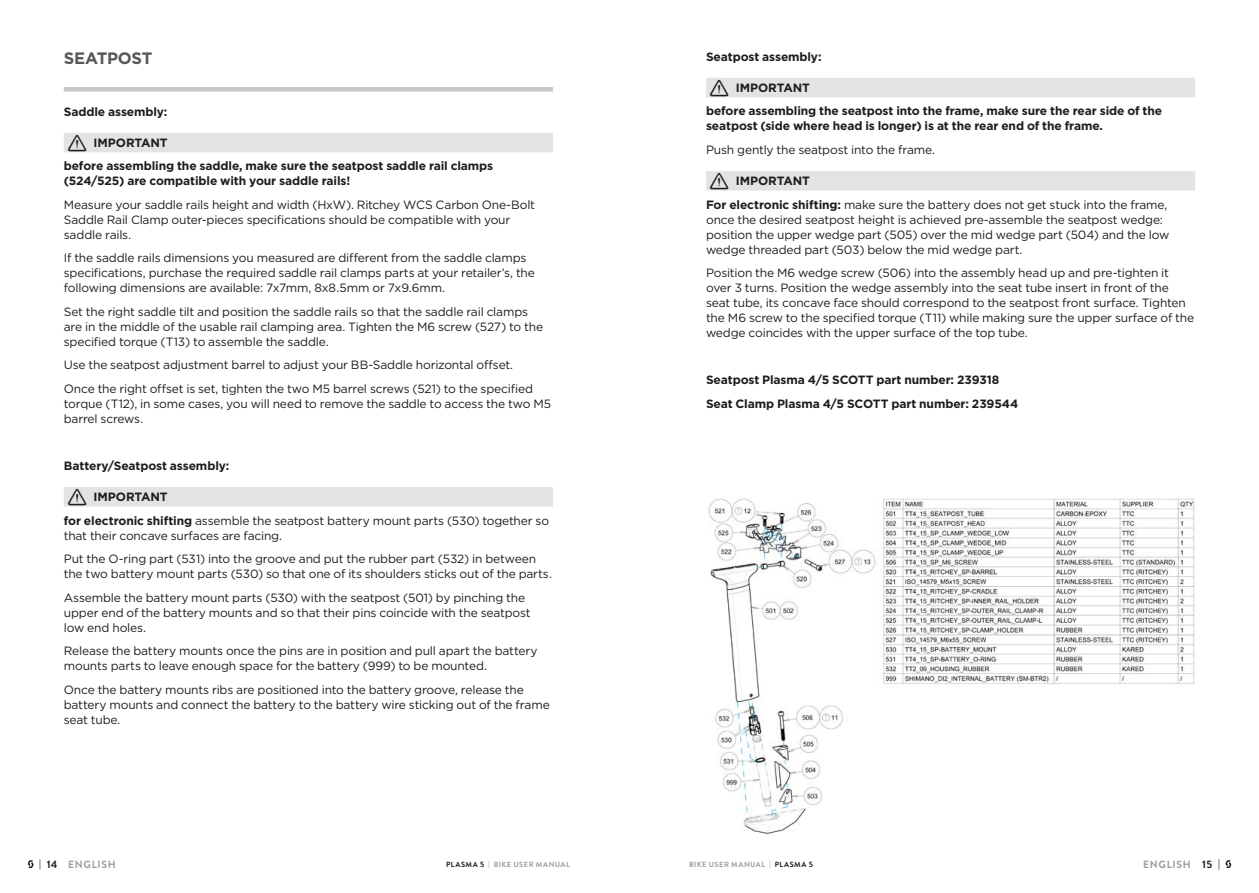
<style>
.page{position:relative;width:1259px;height:893px;background:#fff}
.page>*{position:absolute;margin:0;border:0;box-sizing:border-box;transform-origin:0 0}
.t1{font:700 16.5px "Gotham";letter-spacing:-.015em;color:#575756}
.t2{font:12px/15px "Gotham";letter-spacing:-.015em;color:#1d1d1b}
.t3{font:700 12px/23.2px "Gotham";letter-spacing:-.01em;color:#1d1d1b}
.t4{font:700 10.5px "Brandon Text";letter-spacing:.065em;color:#9d9d9c}
.t5{font:700 10.5px "Brandon Text";color:#1d1d1b}
.t6{font:700 7.5px "Brandon Text";letter-spacing:.065em;color:#9d9d9c}
.s1{font-family:"Warning";font-weight:400;font-size:30px}
.s2{font-family:"Warning";font-size:30px}
.s3{font-weight:700}
.s4{color:#1d1d1b}
</style>
<div class="page">
<img style="left:708px;top:498px;width:487px;height:337px">
<div style="left:64px;top:133px;width:489px;height:19px;background:#e3e3e3"></div>
<div style="left:64px;top:487px;width:489px;height:20px;background:#e3e3e3"></div>
<div style="left:64px;top:87px;width:489px;height:5px;background:#c6c6c6"></div>
<div style="left:706px;top:78px;width:489px;height:19px;background:#e3e3e3"></div>
<div style="left:706px;top:171px;width:489px;height:20px;background:#e3e3e3"></div>
<svg style="left:1225px;top:860px;width:6px;height:8px"></svg>
<svg style="left:28px;top:860px;width:6px;height:8px"></svg>
<h1 class="t1" style="left:64px;top:47px;width:90px">SEATPOST</h1>
<p class="t3" style="left:64px;top:100px;width:105px">Saddle assembly:</p>
<p class="t3" style="left:64px;top:131px;width:431px;text-indent:4px"><span class="s1">•</span> IMPORTANT<br>before assembling the saddle, make sure the seatpost saddle rail clamps</p>
<p class="t3" style="left:64px;top:169px;width:288px">(524/525) are compatible with your saddle rails!</p>
<p class="t2" style="left:64px;top:197px;width:473px">Measure your saddle rails height and width (HxW). Ritchey WCS Carbon One-Bolt<br>Saddle Rail Clamp outer-pieces specifications should be compatible with your saddle rails.</p>
<p class="t2" style="left:64px;top:250px;width:473px">If the saddle rails dimensions you measured are different from the saddle clamps specifications, purchase the required saddle rail clamps parts at your retailer’s, the following dimensions are available: 7x7mm, 8x8.5mm or 7x9.6mm.</p>
<p class="t2" style="left:64px;top:304px;width:481px">Set the right saddle tilt and position the saddle rails so that the saddle rail clamps are in the middle of the usable rail clamping area. Tighten the M6 screw (527) to the specified torque (T13) to assemble the saddle.</p>
<p class="t2" style="left:64px;top:353px;width:471px;line-height:23.5px">Use the seatpost adjustment barrel to adjust your BB-Saddle horizontal offset.<br>Once the right offset is set, tighten the two M5 barrel screws (521) to the specified</p>
<p class="t2" style="left:64px;top:396px;width:489px">torque (T12), in some cases, you will need to remove the saddle to access the two M5 barrel screws.</p>
<p class="t3" style="left:64px;top:454px;width:167px">Battery/Seatpost assembly:</p>
<p class="t2" style="left:64px;top:485px;width:487px;line-height:23.2px;text-indent:4px"><span class="s2">•</span> <span class="s3">IMPORTANT<br>for electronic shifting</span> assemble the seatpost battery mount parts (530) together so</p>
<p class="t2" style="left:64px;top:523px;width:474px;line-height:23.5px">that their concave surfaces are facing.<br>Put the O-ring part (531) into the groove and put the rubber part (532) in between</p>
<p class="t2" style="left:64px;top:562px;width:489px;line-height:23.5px">the two battery mount parts (530) so that one of its shoulders sticks out of the parts.<br>Assemble the battery mount parts (530) with the seatpost (501) by pinching the</p>
<p class="t2" style="left:64px;top:605px;width:468px">upper end of the battery mounts and so that their pins coincide with the seatpost low end holes.</p>
<p class="t2" style="left:64px;top:643px;width:475px">Release the battery mounts once the pins are in position and pull apart the battery mounts parts to leave enough space for the battery (999) to be mounted.</p>
<p class="t2" style="left:64px;top:682px;width:487px">Once the battery mounts ribs are positioned into the battery groove, release the battery mounts and connect the battery to the battery wire sticking out of the frame seat tube.</p>
<p class="t3" style="left:706px;top:45px;width:117px">Seatpost assembly:</p>
<p class="t3" style="left:706px;top:76px;width:458px;text-indent:4px"><span class="s1">•</span> IMPORTANT<br>before assembling the seatpost into the frame, make sure the rear side of the</p>
<p class="t3" style="left:706px;top:114px;width:398px">seatpost (side where head is longer) is at the rear end of the frame.</p>
<p class="t2" style="left:706px;top:142px;width:231px">Push gently the seatpost into the frame.</p>
<p class="t2" style="left:706px;top:169px;width:463px;line-height:23.2px;text-indent:4px"><span class="s2">•</span> <span class="s3">IMPORTANT<br>For electronic shifting:</span> make sure the battery does not get stuck into the frame,</p>
<p class="t2" style="left:706px;top:212px;width:465px">once the desired seatpost height is achieved pre-assemble the seatpost wedge: position the upper wedge part (505) over the mid wedge part (504) and the low wedge threaded part (503) below the mid wedge part.</p>
<p class="t2" style="left:706px;top:265px;width:490px">Position the M6 wedge screw (506) into the assembly head up and pre-tighten it over 3 turns. Position the wedge assembly into the seat tube insert in front of the seat tube, its concave face should correspond to the seatpost front surface. Tighten the M6 screw to the specified torque (T11) while making sure the upper surface of the wedge coincides with the upper surface of the top tube.</p>
<p class="t3" style="left:706px;top:368px;width:314px">Seatpost Plasma 4/5 SCOTT part number: 239318<br>Seat Clamp Plasma 4/5 SCOTT part number: 239544</p>
<p class="t5" style="left:39px;top:857px;width:20px">| 14</p>
<p class="t6" style="left:446px;top:859px;width:125px"><span class="s4">PLASMA 5</span> | BIKE USER MANUAL</p>
<p class="t6" style="left:689px;top:859px;width:125px">BIKE USER MANUAL | <span class="s4">PLASMA 5</span></p>
<p class="t5" style="left:1202px;top:857px;width:19px">15 |</p>
<p class="t4" style="left:68px;top:857px;width:49px">ENGLISH</p>
<p class="t4" style="left:1143px;top:857px;width:49px">ENGLISH</p>
</div>
